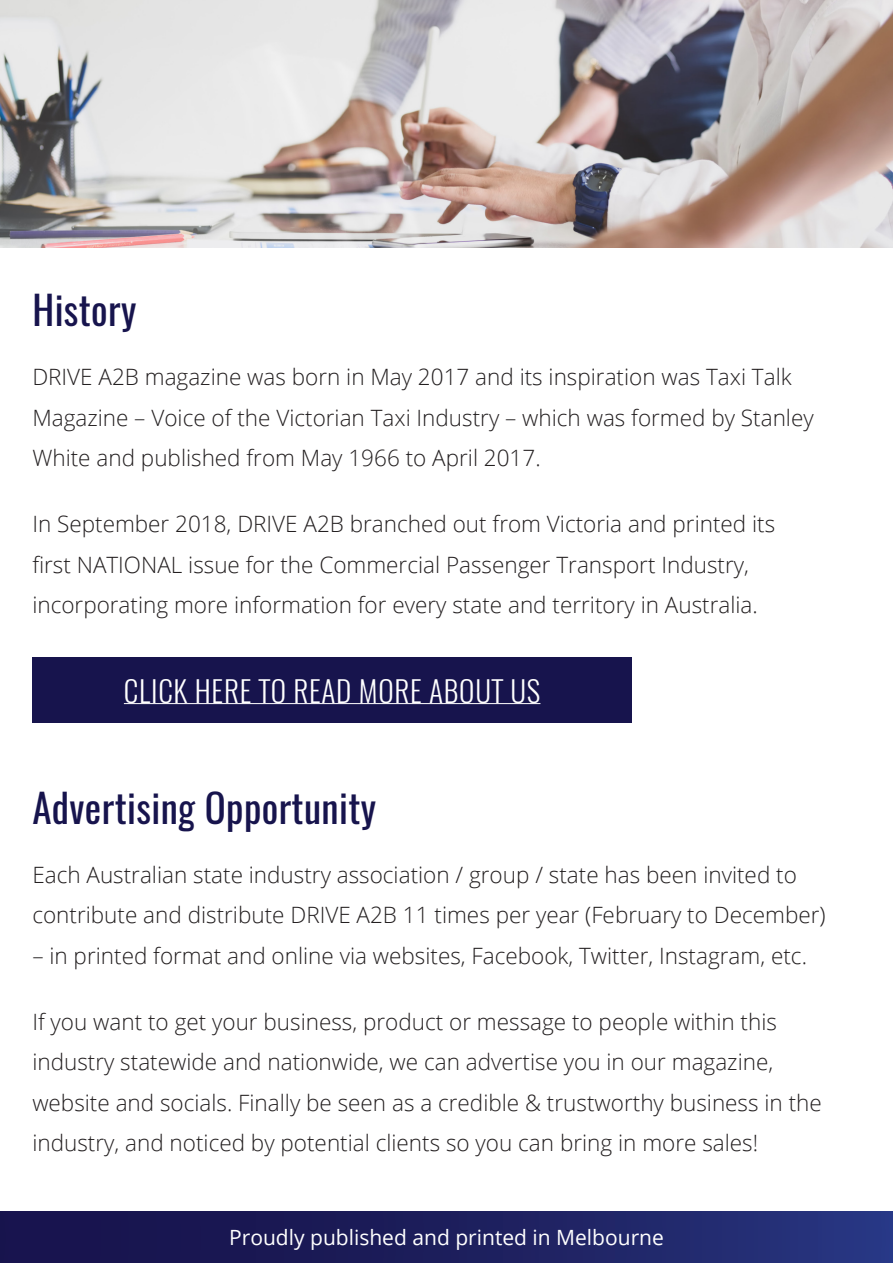
<style>
.page{position:relative;width:893px;height:1263px;background:#fff}
.page>*{position:absolute;margin:0;border:0;box-sizing:border-box;transform-origin:0 0}
.Header_huge{font:39px "Oswald";letter-spacing:.01em;color:#17144d}
.Body_text_-_Huge_let{font:300 29.25px "Oswald";letter-spacing:.025em;color:#fff}
.Body_text_-_Huge_let-2{font:300 22.5px/40.5px "Open Sans";color:#231f20}
.Content_large_text{font:21px "Open Sans";color:#fff}
</style>
<div class="page">
<div style="left:0;top:1212px;width:893px;height:51px;background:linear-gradient(to right,#150e45,#27337c)"></div>
<img style="left:0;top:0;width:893px;height:247px">
<div style="left:32px;top:657px;width:600px;height:66px;background:#17144d"></div>
<hr style="left:124px;top:703px;width:416px;height:1px;background:#fff">
<p class="Header_huge" style="left:32px;top:283px;width:106px">History</p>
<p class="Body_text_-_Huge_let-2" style="left:32px;top:356px;width:783px">DRIVE A2B magazine was born in May 2017 and its inspiration was Taxi Talk<br>Magazine – Voice of the Victorian Taxi Industry – which was formed by Stanley<br>White and published from May 1966 to April 2017.</p>
<p class="Body_text_-_Huge_let-2" style="left:32px;top:503px;width:744px">In September 2018, DRIVE A2B branched out from Victoria and printed its first NATIONAL issue for the Commercial Passenger Transport Industry, incorporating more information for every state and territory in Australia.</p>
<p class="Body_text_-_Huge_let" style="left:124px;top:671px;width:418px">CLICK HERE TO READ MORE ABOUT US</p>
<p class="Header_huge" style="left:32px;top:781px;width:345px">Advertising Opportunity</p>
<p class="Body_text_-_Huge_let-2" style="left:32px;top:853px;width:795px">Each Australian state industry association / group / state has been invited to contribute and distribute DRIVE A2B 11 times per year (February to December)</p>
<p class="Body_text_-_Huge_let-2" style="left:32px;top:934px;width:776px">– in printed format and online via websites, Facebook, Twitter, Instagram, etc.</p>
<p class="Body_text_-_Huge_let-2" style="left:32px;top:1000px;width:791px">If you want to get your business, product or message to people within this industry statewide and nationwide, we can advertise you in our magazine, website and socials. Finally be seen as a credible &amp; trustworthy business in the industry, and noticed by potential clients so you can bring in more sales!</p>
<p class="Content_large_text" style="left:229px;top:1223px;width:436px">Proudly published and printed in Melbourne</p>
</div>
